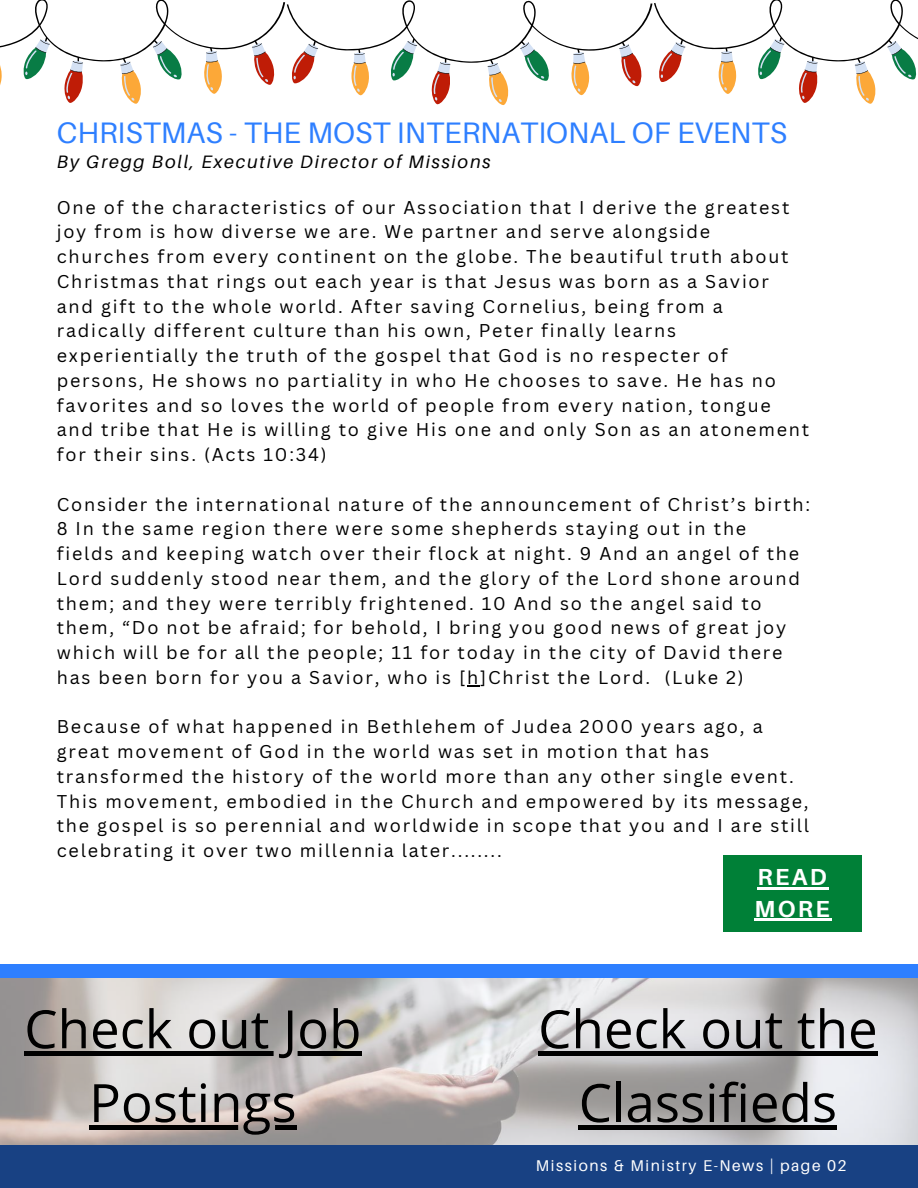
<style>
.page{position:relative;width:918px;height:1188px;background:#fff}
.page>*{position:absolute;margin:0;border:0;box-sizing:border-box;transform-origin:0 0}
.t1{font:52.8px/73.8px "Open Sans";color:#000;text-align:center}
.t2{font:29.7px "Aileron";color:#2e7fff}
.t3{font:700 23.25px/31.5px "Aileron";letter-spacing:.1em;color:#fff}
.t4{font:18px/24.8px "Canva Sans";letter-spacing:.1em;color:#000}
.t5{font:italic 18px "Aileron";letter-spacing:.1em;color:#000}
.t6{font:15.6px "Aileron";letter-spacing:.1em;color:#fff}
</style>
<div class="page">
<img style="left:0;top:978px;width:918px;height:167px">
<hr style="left:24px;top:1052px;width:337px;height:4px;background:#000">
<svg style="left:89px;top:1125px;width:208px;height:5px"></svg>
<hr style="left:538px;top:1052px;width:340px;height:4px;background:#000">
<div style="left:579px;top:1125px;width:258px;height:5px;background:#000"></div>
<div style="left:0;top:964px;width:918px;height:14px;background:#2e7fff"></div>
<div style="left:0;top:1145px;width:918px;height:43px;background:#184183"></div>
<div style="left:723px;top:855px;width:138px;height:77px;background:#008037"></div>
<hr style="left:758px;top:887px;width:71px;height:3px;background:#fff">
<hr style="left:755px;top:919px;width:77px;height:2px;background:#fff">
<svg style="left:467px;top:685px;width:13px;height:1px"></svg>
<svg style="left:0;top:0;width:918px;height:105px"></svg>
<h2 class="t2" style="left:57px;top:116px;width:732px">CHRISTMAS - THE MOST INTERNATIONAL OF EVENTS</h2>
<p class="t5" style="left:57px;top:152px;width:435px">By Gregg Boll, Executive Director of Missions</p>
<p class="t4" style="left:57px;top:195px;width:754px">One of the characteristics of our Association that I derive the greatest joy from is how diverse we are. We partner and serve alongside<br>churches from every continent on the globe. The beautiful truth about Christmas that rings out each year is that Jesus was born as a Savior and gift to the whole world. After saving Cornelius, being from a radically different culture than his own, Peter finally learns experientially the truth of the gospel that God is no respecter of persons, He shows no partiality in who He chooses to save. He has no favorites and so loves the world of people from every nation, tongue and tribe that He is willing to give His one and only Son as an atonement for their sins. (Acts 10:34)</p>
<p class="t4" style="left:57px;top:492px;width:755px">Consider the international nature of the announcement of Christ’s birth:<br>8 In the same region there were some shepherds staying out in the<br>fields and keeping watch over their flock at night. 9 And an angel of the Lord suddenly stood near them, and the glory of the Lord shone around them; and they were terribly frightened. 10 And so the angel said to them, “Do not be afraid; for behold, I bring you good news of great joy which will be for all the people; 11 for today in the city of David there has been born for you a Savior, who is [h]Christ the Lord. (Luke 2)</p>
<p class="t4" style="left:57px;top:715px;width:754px">Because of what happened in Bethlehem of Judea 2000 years ago, a great movement of God in the world was set in motion that has transformed the history of the world more than any other single event.<br>This movement, embodied in the Church and empowered by its message, the gospel is so perennial and worldwide in scope that you and I are still celebrating it over two millennia later........</p>
<p class="t3" style="left:755px;top:861px;width:77px">READ<br>MORE</p>
<h1 class="t1" style="left:24px;top:991px;width:339px">Check out Job<br>Postings</h1>
<h1 class="t1" style="left:538px;top:991px;width:341px">Check out the<br>Classifieds</h1>
<p class="t6" style="left:536px;top:1157px;width:312px">Missions &amp; Ministry E-News | page 02</p>
</div>
